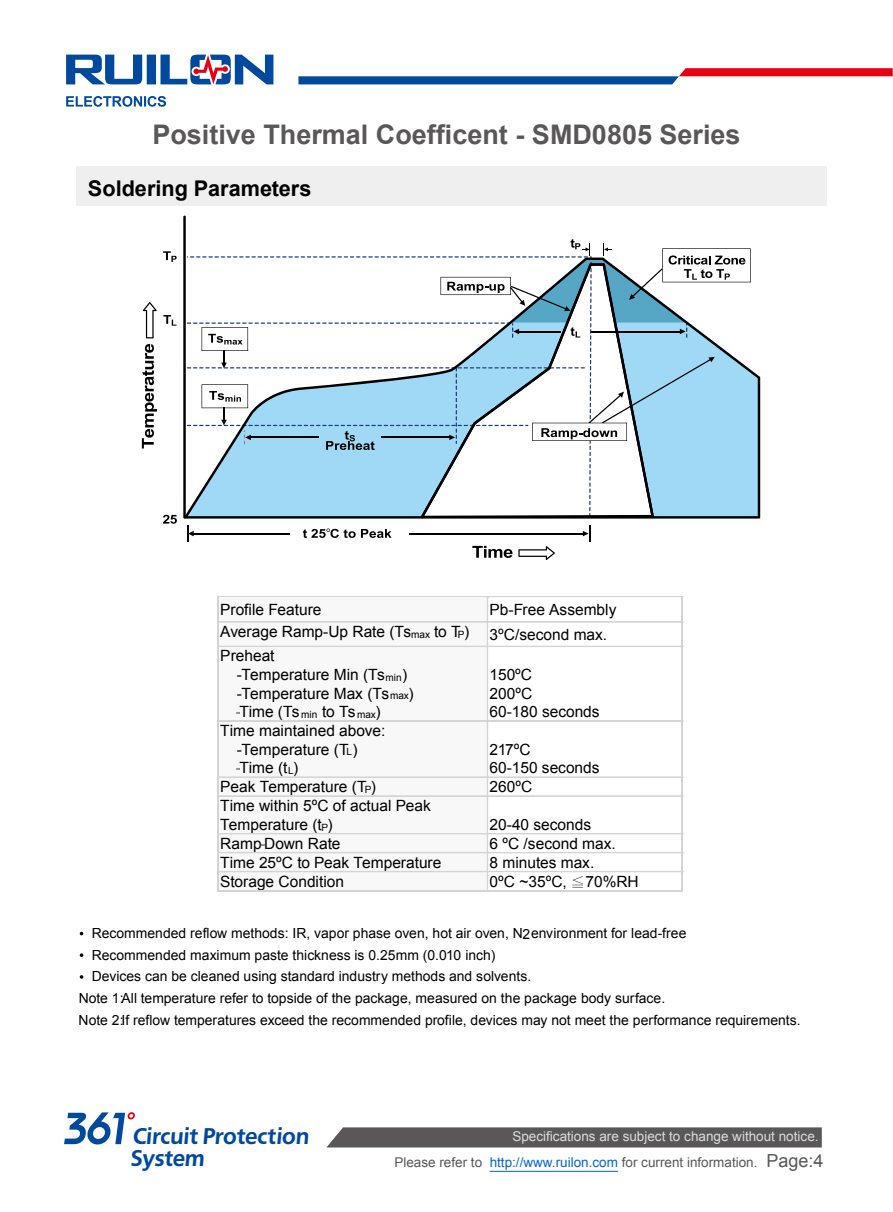
<style>
.page{position:relative;width:893px;height:1212px;background:#fff}
.page>*{position:absolute;margin:0;border:0;box-sizing:border-box;transform-origin:0 0}
.t1{font:700 27px "Arial";color:#595757}
.t2{font:700 22.95px/21.8px "Frutiger";color:#00499d}
.t3{font:700 21.6px "Arial";color:#000}
.t4{font:18px "Arial";color:#595757}
.t5{font:15.45px/18.6px "Arial";color:#000}
.t6{font:13.95px "Arial";color:#000}
.t7{font:13.5px/26.4px "Arial";color:#dcdddd}
.s1{font-size:10.05px}
.s2{color:#595757}
.s3{color:#06c}
</style>
<div class="page">
<svg style="left:298px;top:68px;width:595px;height:16px"></svg>
<svg style="left:66px;top:96px;width:100px;height:11px"></svg>
<svg style="left:66px;top:55px;width:207px;height:29px"></svg>
<svg style="left:64px;top:1112px;width:71px;height:32px"></svg>
<div style="left:327px;top:1127px;width:495px;height:20px;background:#595757"></div>
<hr style="left:490px;top:1171px;width:128px;height:1px;background:#06c">
<div style="left:76px;top:167px;width:751px;height:39px;background:#efefef"></div>
<hr style="left:409px;top:533px;width:177px;height:1px;background:#000">
<hr style="left:192px;top:533px;width:98px;height:1px;background:#000">
<svg style="left:187px;top:525px;width:7px;height:17px"></svg>
<svg style="left:583px;top:525px;width:8px;height:17px"></svg>
<svg style="left:303px;top:528px;width:88px;height:10px"></svg>
<svg style="left:163px;top:251px;width:14px;height:11px"></svg>
<svg style="left:163px;top:315px;width:14px;height:11px"></svg>
<svg style="left:163px;top:515px;width:14px;height:9px"></svg>
<svg style="left:142px;top:344px;width:15px;height:104px"></svg>
<svg style="left:143px;top:302px;width:14px;height:36px"></svg>
<hr style="left:183px;top:216px;width:3px;height:303px;background:#000">
<svg style="left:184px;top:258px;width:576px;height:261px;fill:#9fd9f6"></svg>
<svg style="left:472px;top:546px;width:83px;height:14px"></svg>
<svg style="left:187px;top:239px;width:564px;height:211px"></svg>
<div style="left:220px;top:597px;width:265px;height:25px;background:#f8f8f8"></div>
<hr style="left:217px;top:596px;width:270px;height:1px;background:#d4d4d5">
<hr style="left:219px;top:597px;width:268px;height:1px;background:#f8f8f8">
<hr style="left:487px;top:596px;width:195px;height:1px;background:#d4d4d5">
<hr style="left:489px;top:597px;width:193px;height:1px;background:#f8f8f8">
<hr style="left:217px;top:597px;width:2px;height:25px;background:#d4d4d5">
<div style="left:219px;top:622px;width:268px;height:24px;background:#f8f8f8"></div>
<div style="left:217px;top:621px;width:467px;height:1px;border:1px solid #d4d4d5"></div>
<hr style="left:217px;top:622px;width:2px;height:24px;background:#d4d4d5">
<svg style="left:487px;top:597px;width:2px;height:49px"></svg>
<svg style="left:682px;top:596px;width:1px;height:50px"></svg>
<div style="left:220px;top:646px;width:265px;height:19px;background:#f8f8f8"></div>
<div style="left:220px;top:665px;width:265px;height:19px;background:#f8f8f8"></div>
<div style="left:220px;top:684px;width:265px;height:18px;background:#f8f8f8"></div>
<div style="left:220px;top:702px;width:265px;height:19px;background:#f8f8f8"></div>
<div style="left:217px;top:646px;width:467px;height:1px;border:1px solid #d4d4d5"></div>
<hr style="left:217px;top:646px;width:2px;height:75px;background:#d4d4d5">
<div style="left:487px;top:646px;width:1px;height:75px;border:1px solid #d4d4d5"></div>
<hr style="left:682px;top:646px;width:1px;height:75px;background:#d4d4d5">
<div style="left:220px;top:721px;width:265px;height:19px;background:#f8f8f8"></div>
<div style="left:220px;top:740px;width:265px;height:18px;background:#f8f8f8"></div>
<div style="left:220px;top:758px;width:265px;height:19px;background:#f8f8f8"></div>
<div style="left:217px;top:720px;width:467px;height:1px;border:1px solid #d4d4d5"></div>
<hr style="left:217px;top:721px;width:2px;height:56px;background:#d4d4d5">
<div style="left:487px;top:721px;width:1px;height:56px;border:1px solid #d4d4d5"></div>
<hr style="left:682px;top:721px;width:1px;height:56px;background:#d4d4d5">
<div style="left:220px;top:777px;width:265px;height:19px;background:#f8f8f8"></div>
<div style="left:217px;top:777px;width:467px;height:1px;border:1px solid #d4d4d5"></div>
<svg style="left:217px;top:777px;width:2px;height:18px"></svg>
<svg style="left:487px;top:777px;width:1px;height:18px"></svg>
<svg style="left:682px;top:777px;width:1px;height:18px"></svg>
<div style="left:220px;top:796px;width:265px;height:19px;background:#f8f8f8"></div>
<div style="left:220px;top:815px;width:265px;height:18px;background:#f8f8f8"></div>
<div style="left:217px;top:795px;width:467px;height:2px;border:1px solid #d4d4d5"></div>
<hr style="left:217px;top:796px;width:2px;height:37px;background:#d4d4d5">
<div style="left:487px;top:796px;width:1px;height:38px;border:1px solid #d4d4d5"></div>
<hr style="left:682px;top:796px;width:1px;height:37px;background:#d4d4d5">
<div style="left:220px;top:834px;width:265px;height:18px;background:#f8f8f8"></div>
<div style="left:217px;top:833px;width:467px;height:1px;border:1px solid #d4d4d5"></div>
<div style="left:220px;top:853px;width:265px;height:18px;background:#f8f8f8"></div>
<div style="left:217px;top:852px;width:467px;height:1px;border:1px solid #d4d4d5"></div>
<svg style="left:217px;top:834px;width:2px;height:37px"></svg>
<div style="left:220px;top:872px;width:265px;height:18px;background:#f8f8f8"></div>
<svg style="left:572px;top:876px;width:11px;height:10px"></svg>
<div style="left:217px;top:871px;width:467px;height:1px;border:1px solid #d4d4d5"></div>
<hr style="left:217px;top:872px;width:2px;height:20px;background:#d4d4d5">
<hr style="left:217px;top:890px;width:270px;height:2px;background:#d4d4d5">
<svg style="left:487px;top:833px;width:1px;height:57px"></svg>
<hr style="left:487px;top:890px;width:195px;height:2px;background:#d4d4d5">
<svg style="left:682px;top:834px;width:1px;height:58px"></svg>
<svg style="left:80px;top:953px;width:3px;height:4px"></svg>
<svg style="left:80px;top:975px;width:3px;height:4px"></svg>
<h1 class="t1" style="left:152px;top:117px;width:590px">Positive Thermal Coefficent - SMD0805 Series</h1>
<h3 class="t3" style="left:88px;top:174px;width:225px">Soldering Parameters</h3>
<p class="t5" style="left:220px;top:601px;width:103px">Profile Feature</p>
<p class="t5" style="left:490px;top:601px;width:128px">Pb-Free Assembly</p>
<p class="t5" style="left:220px;top:622px;width:250px">Average Ramp-Up Rate (Ts<span class="s1">max</span> to T<span class="s1">P</span>)</p>
<p class="t5" style="left:490px;top:625px;width:119px">3ºC/second max.</p>
<p class="t5" style="left:236px;top:647px;width:179px;text-indent:-16px">Preheat<br>-Temperature Min (Ts<span class="s1">min</span>) -Temperature Max (Ts<span class="s1">max</span>) <span class="s2">-</span>Time (Ts <span class="s1">min</span> to Ts <span class="s1">max</span>)</p>
<p class="t5" style="left:490px;top:665px;width:111px">150ºC<br>200ºC<br>60-180 seconds</p>
<p class="t5" style="left:236px;top:721px;width:151px;text-indent:-16px">Time maintained above: -Temperature (T<span class="s1">L</span>) <span class="s2">-</span>Time (t<span class="s1">L</span>)</p>
<p class="t5" style="left:490px;top:740px;width:111px">217ºC<br>60-150 seconds</p>
<p class="t5" style="left:220px;top:778px;width:157px">Peak Temperature (T<span class="s1">P</span>)</p>
<p class="t5" style="left:490px;top:778px;width:44px">260ºC</p>
<p class="t5" style="left:220px;top:797px;width:212px">Time within 5ºC of actual Peak<br>Temperature (t<span class="s1">P</span>)</p>
<p class="t5" style="left:490px;top:815px;width:103px">20-40 seconds</p>
<p class="t5" style="left:220px;top:834px;width:122px">Ramp<span class="s2">-</span>Down Rate</p>
<p class="t5" style="left:490px;top:834px;width:128px">6 ºC /second max.</p>
<p class="t5" style="left:220px;top:853px;width:223px">Time 25ºC to Peak Temperature</p>
<p class="t5" style="left:490px;top:853px;width:106px">8 minutes max.</p>
<p class="t5" style="left:220px;top:872px;width:125px">Storage Condition</p>
<p class="t5" style="left:490px;top:872px;width:151px">0ºC ~35ºC, 70%RH</p>
<p class="t6" style="left:92px;top:924px;width:596px">Recommended reflow methods: IR, vapor phase oven, hot air oven, N2environment for lead-free</p>
<p class="t6" style="left:92px;top:946px;width:405px">Recommended maximum paste thickness is 0.25mm (0.010 inch)</p>
<p class="t6" style="left:92px;top:967px;width:441px">Devices can be cleaned using standard industry methods and solvents.</p>
<p class="t6" style="left:79px;top:989px;width:588px">Note 1:All temperature refer to topside of the package, measured on the package body surface.</p>
<p class="t6" style="left:79px;top:1011px;width:723px">Note 2:If reflow temperatures exceed the recommended profile, devices may not meet the performance requirements.</p>
<h2 class="t2" style="left:130px;top:1127px;width:183px">Circuit Protection<br>System</h2>
<p class="t7" style="left:394px;top:1123px;width:426px;text-indent:118px">Specifications are subject to change without notice.<br><span class="s2">Please refer to</span> <span class="s3">http://www.ruilon.com</span> <span class="s2">for current information.</span></p>
<p class="t4" style="left:766px;top:1148px;width:59px">Page:4</p>
</div>
